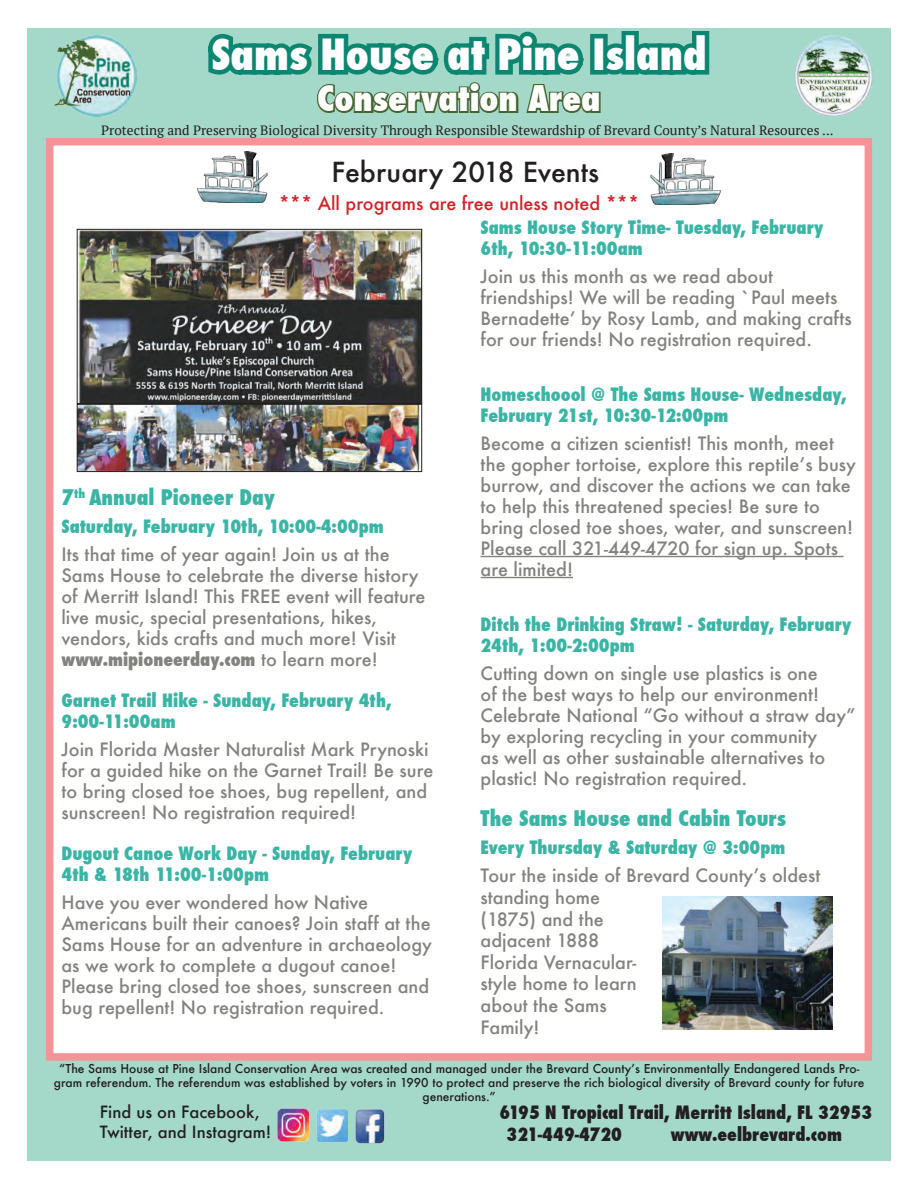
<style>
.page{position:relative;width:918px;height:1188px;background:#fff}
.page>*{position:absolute;margin:0;border:0;box-sizing:border-box;transform-origin:0 0}
.t1{font:800 condensed 42px "Futura";color:#fff}
.t2{font:800 condensed 34.5px "Futura";color:#fff}
.t3{font:500 27px "Futura";color:#231f20}
.t4{font:800 condensed 21px "Futura";color:#3ab5a5}
.t5{font:500 18px/21px "Futura";color:#82837f}
.t6{font:800 condensed 18px/21px "Futura";color:#3ab5a5}
.t7{font:800 condensed 18px/21.6px "Futura";color:#231f20}
.t8{font:500 18px "Futura";color:#d1232a}
.t9{font:500 16.5px/19.8px "Futura";color:#231f20}
.t10{font:13.5px "PT Serif";color:#231f20}
.t11{font:500 12px/14.4px "Futura";color:#231f20;text-align:center}
.s1{font-weight:800;font-stretch:condensed}
</style>
<div class="page">
<div style="left:27px;top:28px;width:864px;height:1133px;background:#a4d9c9"></div>
<div style="left:46px;top:138px;width:826px;height:923px;background:#fff;border:8px solid #f59396"></div>
<img style="left:197px;top:188px;width:5px;height:12px">
<img style="left:714px;top:176px;width:7px;height:28px">
<hr style="left:481px;top:556px;width:363px;height:1px;background:#82837f">
<hr style="left:481px;top:577px;width:92px;height:1px;background:#82837f">
<img style="left:795px;top:36px;width:77px;height:80px">
<svg style="left:202px;top:28px;width:512px;height:305px"></svg>
<img style="left:53px;top:35px;width:84px;height:81px">
<img style="left:316px;top:1108px;width:31px;height:34px">
<img style="left:277px;top:1108px;width:33px;height:34px">
<img style="left:353px;top:1106px;width:33px;height:40px">
<img style="left:79px;top:231px;width:341px;height:239px">
<div style="left:77px;top:229px;width:345px;height:175px;border:1px solid #231f20"></div>
<img style="left:662px;top:896px;width:171px;height:133px">
<div style="left:77px;top:404px;width:345px;height:68px;border:1px solid #231f20"></div>
<h1 class="t1" style="left:211px;top:26px;width:497px">Sams House at Pine Island</h1>
<h2 class="t2" style="left:317px;top:75px;width:285px">Conservation Area</h2>
<p class="t10" style="left:101px;top:121px;width:734px">Protecting and Preserving Biological Diversity Through Responsible Stewardship of Brevard County’s Natural Resources ...</p>
<h3 class="t3" style="left:331px;top:153px;width:269px">February 2018 Events</h3>
<p class="t8" style="left:279px;top:191px;width:362px">*** All programs are free unless noted ***</p>
<p class="t4" style="left:62px;top:483px;width:215px">7<sup>th</sup> Annual Pioneer Day</p>
<p class="t6" style="left:62px;top:516px;width:324px">Saturday, February 10th, 10:00-4:00pm</p>
<p class="t5" style="left:62px;top:543px;width:365px">Its that time of year again! Join us at the Sams House to celebrate the diverse history of Merritt Island! This FREE event will feature live music, special presentations, hikes, vendors, kids crafts and much more! Visit <span class="s1">www.mipioneerday.com</span> to learn more!</p>
<p class="t6" style="left:62px;top:690px;width:331px">Garnet Trail Hike - Sunday, February 4th,<br>9:00-11:00am</p>
<p class="t5" style="left:62px;top:738px;width:373px">Join Florida Master Naturalist Mark Prynoski for a guided hike on the Garnet Trail! Be sure to bring closed toe shoes, bug repellent, and sunscreen! No registration required!</p>
<p class="t6" style="left:62px;top:843px;width:352px">Dugout Canoe Work Day - Sunday, February<br>4th &amp; 18th 11:00-1:00pm</p>
<p class="t5" style="left:62px;top:891px;width:372px">Have you ever wondered how Native Americans built their canoes? Join staff at the Sams House for an adventure in archaeology as we work to complete a dugout canoe!<br>Please bring closed toe shoes, sunscreen and bug repellent! No registration required.</p>
<p class="t6" style="left:481px;top:217px;width:344px">Sams House Story Time- Tuesday, February<br>6th, 10:30-11:00am</p>
<p class="t5" style="left:481px;top:265px;width:373px">Join us this month as we read about friendships! We will be reading `Paul meets Bernadette’ by Rosy Lamb, and making crafts for our friends! No registration required.</p>
<p class="t6" style="left:481px;top:384px;width:368px">Homeschoool @ The Sams House- Wednesday,<br>February 21st, 10:30-12:00pm</p>
<p class="t5" style="left:481px;top:432px;width:377px">Become a citizen scientist! This month, meet the gopher tortoise, explore this reptile’s busy burrow, and discover the actions we can take to help this threatened species! Be sure to bring closed toe shoes, water, and sunscreen!<br>Please call 321-449-4720 for sign up. Spots are limited!</p>
<p class="t6" style="left:481px;top:614px;width:372px">Ditch the Drinking Straw! - Saturday, February<br>24th, 1:00-2:00pm</p>
<p class="t5" style="left:481px;top:663px;width:377px">Cutting down on single use plastics is one<br>of the best ways to help our environment!<br>Celebrate National “Go without a straw day” by exploring recycling in your community<br>as well as other sustainable alternatives to plastic! No registration required.</p>
<p class="t4" style="left:481px;top:804px;width:307px">The Sams House and Cabin Tours</p>
<p class="t6" style="left:481px;top:837px;width:306px">Every Thursday &amp; Saturday @ 3:00pm</p>
<p class="t5" style="left:481px;top:865px;width:341px;line-height:21.6px">Tour the inside of Brevard County’s oldest standing home<br>(1875) and the<br>adjacent 1888<br>Florida Vernacular-<br>style home to learn<br>about the Sams<br>Family!</p>
<p class="t11" style="left:54px;top:1061px;width:812px">“The Sams House at Pine Island Conservation Area was created and managed under the Brevard County’s Environmentally Endangered Lands Pro&shy;gram referendum. The referendum was established by voters in 1990 to protect and preserve the rich biological diversity of Brevard county for future generations.”</p>
<p class="t9" style="left:100px;top:1101px;width:173px">Find us on Facebook,<br>Twitter, and Instagram!</p>
<p class="t7" style="left:507px;top:1102px;width:367px;text-indent:-7px">6195 N Tropical Trail, Merritt Island, FL 32953<br>321-449-4720</p>
<p class="t7" style="left:671px;top:1123px;width:173px">www.eelbrevard.com</p>
</div>
